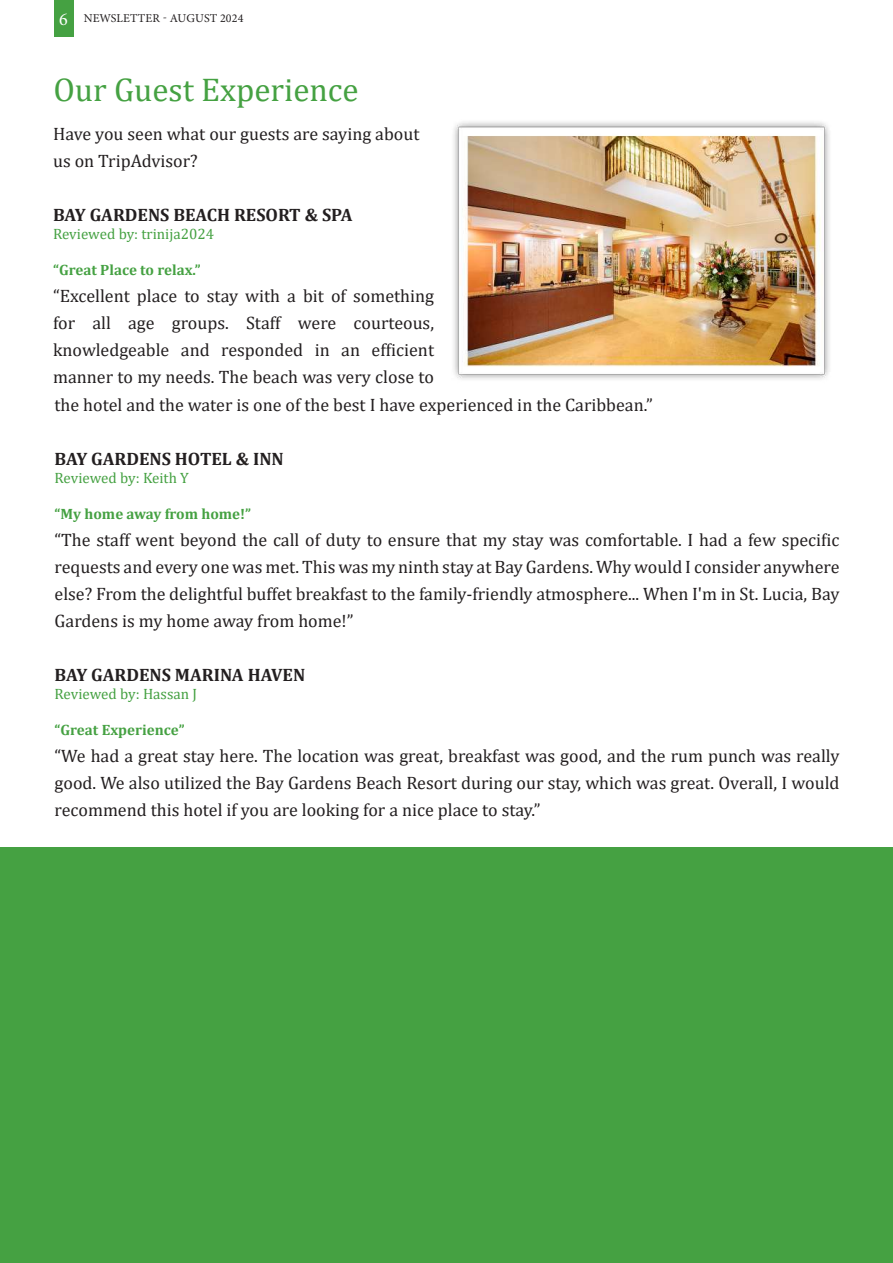
<style>
.page{position:relative;width:893px;height:1263px;background:#fff}
.page>*{position:absolute;margin:0;border:0;box-sizing:border-box;transform-origin:0 0}
.t1{font:33px "Cambria";color:#45a142}
.t2{font:18px/27px "Cambria";color:#231f20;text-align:justify}
.t3{font:700 18px "Cambria";color:#231f20}
.t4{font:700 15px "Cambria";color:#45a142}
.t5{font:15px "Cambria";color:#45a142}
.t6{font:12px "Minion Pro";letter-spacing:.01em;color:#231f20}
.s1{font-size:18px;color:#fff}
</style>
<div class="page">
<div style="left:54px;top:0;width:19px;height:36px;background:#45a142"></div>
<div style="left:0;top:848px;width:893px;height:415px;background:#45a142"></div>
<img style="left:453px;top:122px;width:377px;height:258px">
<p class="t6" style="left:59px;top:11px;width:186px"><span class="s1">6</span> NEWSLETTER - AUGUST 2024</p>
<h1 class="t1" style="left:53px;top:70px;width:307px">Our Guest Experience</h1>
<p class="t2" style="left:53px;top:120px;width:368px">Have you seen what our guests are saying about us on TripAdvisor?</p>
<p class="t3" style="left:53px;top:202px;width:301px">BAY GARDENS BEACH RESORT &amp; SPA</p>
<p class="t5" style="left:53px;top:225px;width:162px">Reviewed by: trinija2024</p>
<p class="t4" style="left:53px;top:259px;width:149px">“Great Place to relax.”</p>
<p class="t2" style="left:53px;top:282px;width:383px">“Excellent place to stay with a bit of something for all age groups. Staff were courteous, knowledgeable and responded in an efficient manner to my needs. The beach was very close to</p>
<p class="t2" style="left:55px;top:391px;width:600px">the hotel and the water is one of the best I have experienced in the Caribbean.”</p>
<p class="t3" style="left:55px;top:446px;width:231px">BAY GARDENS HOTEL &amp; INN</p>
<p class="t5" style="left:55px;top:469px;width:136px">Reviewed by: Keith Y</p>
<p class="t4" style="left:55px;top:503px;width:198px">“My home away from home!”</p>
<p class="t2" style="left:55px;top:526px;width:786px">“The staff went beyond the call of duty to ensure that my stay was comfortable. I had a few specific requests and every one was met. This was my ninth stay at Bay Gardens. Why would I consider anywhere else? From the delightful buffet breakfast to the family-friendly atmosphere... When I'm in St. Lucia, Bay Gardens is my home away from home!”</p>
<p class="t3" style="left:55px;top:662px;width:252px">BAY GARDENS MARINA HAVEN</p>
<p class="t5" style="left:55px;top:685px;width:144px">Reviewed by: Hassan J</p>
<p class="t4" style="left:55px;top:719px;width:132px">“Great Experience”</p>
<p class="t2" style="left:55px;top:742px;width:786px">“We had a great stay here. The location was great, breakfast was good, and the rum punch was really good. We also utilized the Bay Gardens Beach Resort during our stay, which was great. Overall, I would recommend this hotel if you are looking for a nice place to stay.”</p>
</div>
